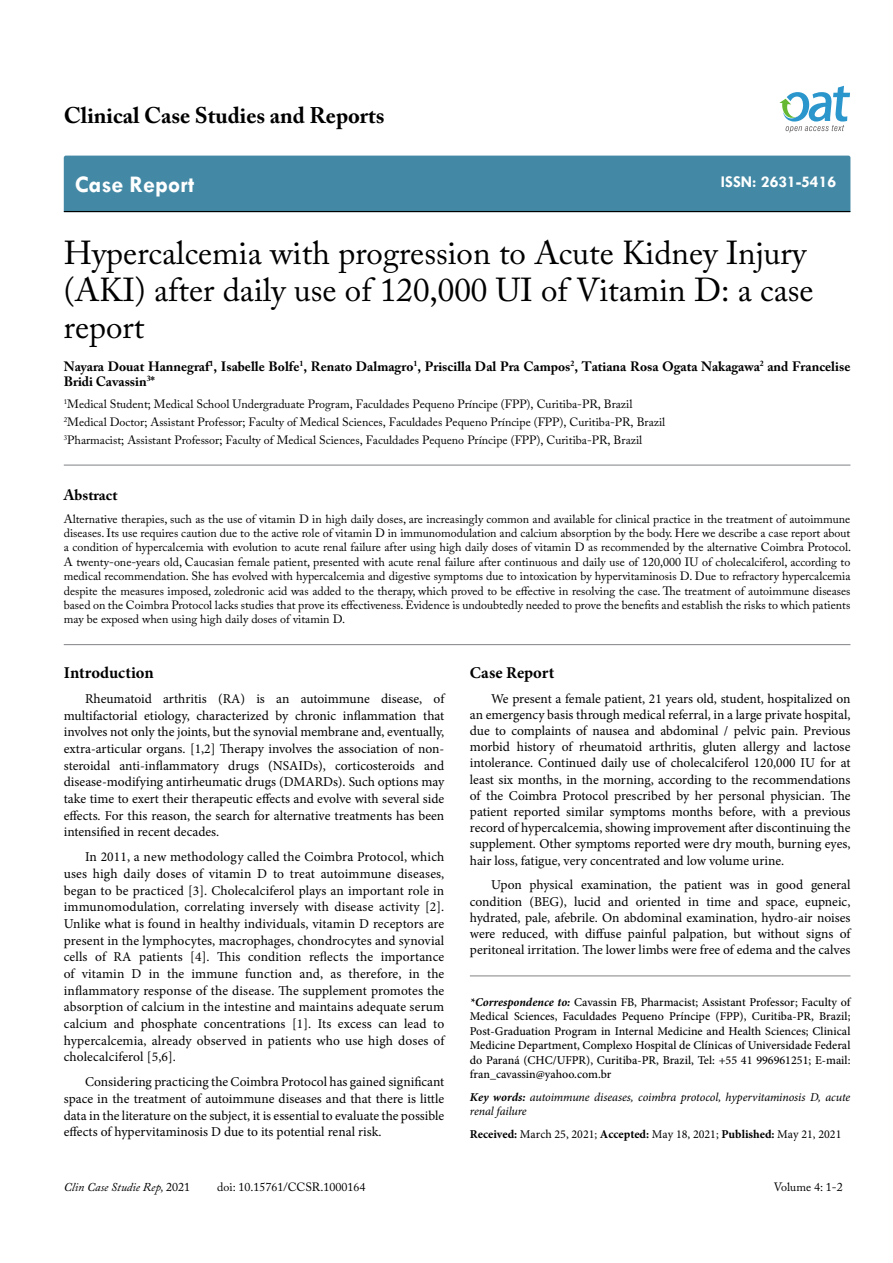
<style>
.page{position:relative;width:893px;height:1263px;background:#fff}
.page>*{position:absolute;margin:0;border:0;box-sizing:border-box;transform-origin:0 0}
.t1{font:33px/37.5px "Adobe Caslon Pro";color:#000}
.t2{font:700 24px "Tw Cen";color:#fff}
.t3{font:700 22.5px "Adobe Caslon Pro";color:#000}
.t4{font:700 16.5px "Minion Pro";letter-spacing:.005em;color:#000}
.t5{font:700 16.5px "Tw Cen";color:#fff}
.t6{font:700 15px "Adobe Caslon Pro";color:#000}
.t7{font:13.5px/16.6px "Minion Pro";color:#000;text-align:justify}
.t8{font:700 13.5px/15px "Adobe Caslon Pro";color:#000}
.t9{font:12px/14.4px "Adobe Caslon Pro";color:#000}
.t10{font:500 12px/14.4px "Minion Pro";color:#000;text-align:justify}
.t11{font:italic 12px/14.4px "Minion Pro";letter-spacing:-.01em;color:#000}
.t12{font:12px "Minion Pro";color:#000}
.t13{font:italic 12px "Adobe Caslon Pro";color:#000}
.s1{font-weight:700;font-style:italic}
.s2{font-weight:700}
.s3{font-style:normal}
</style>
<div class="page">
<div style="left:64px;top:156px;width:786px;height:55px;background:#4389a5"></div>
<hr style="left:64px;top:211px;width:786px;height:1px;background:#000">
<svg style="left:779px;top:86px;width:71px;height:47px"></svg>
<hr style="left:64px;top:465px;width:786px;height:1px;background:#808285">
<hr style="left:64px;top:644px;width:786px;height:1px;background:#808285">
<hr style="left:470px;top:976px;width:380px;height:1px;background:#808285">
<h3 class="t3" style="left:64px;top:102px;width:322px">Clinical Case Studies and Reports</h3>
<h2 class="t2" style="left:75px;top:170px;width:121px">Case Report</h2>
<p class="t5" style="left:721px;top:172px;width:117px">ISSN: 2631-5416</p>
<h1 class="t1" style="left:64px;top:233px;width:751px">Hypercalcemia with progression to Acute Kidney Injury (AKI) after daily use of 120,000 UI of Vitamin D: a case report</h1>
<p class="t8" style="left:64px;top:358px;width:788px">Nayara Douat Hannegraf<sup>1</sup>, Isabelle Bolfe<sup>1</sup>, Renato Dalmagro<sup>1</sup>, Priscilla Dal Pra Campos<sup>2</sup>, Tatiana Rosa Ogata Nakagawa<sup>2</sup> and Francelise<br>Bridi Cavassin<sup>3</sup>*</p>
<p class="t9" style="left:64px;top:395px;width:603px;line-height:18px"><sup>1</sup>Medical Student; Medical School Undergraduate Program, Faculdades Pequeno Príncipe (FPP), Curitiba-PR, Brazil<br><sup>2</sup>Medical Doctor; Assistant Professor; Faculty of Medical Sciences, Faculdades Pequeno Príncipe (FPP), Curitiba-PR, Brazil<br><sup>3</sup>Pharmacist; Assistant Professor; Faculty of Medical Sciences, Faculdades Pequeno Príncipe (FPP), Curitiba-PR, Brazil</p>
<p class="t6" style="left:64px;top:486px;width:55px">Abstract</p>
<p class="t9" style="left:64px;top:511px;width:789px;text-align:justify">Alternative therapies, such as the use of vitamin D in high daily doses, are increasingly common and available for clinical practice in the treatment of autoimmune diseases. Its use requires caution due to the active role of vitamin D in immunomodulation and calcium absorption by the body. Here we describe a case report about a condition of hypercalcemia with evolution to acute renal failure after using high daily doses of vitamin D as recommended by the alternative Coimbra Protocol.<br>A twenty-one-years old, Caucasian female patient, presented with acute renal failure after continuous and daily use of 120,000 IU of cholecalciferol, according to medical recommendation. She has evolved with hypercalcemia and digestive symptoms due to intoxication by hypervitaminosis D. Due to refractory hypercalcemia despite the measures imposed, zoledronic acid was added to the therapy, which proved to be effective in resolving the case. The treatment of autoimmune diseases based on the Coimbra Protocol lacks studies that prove its effectiveness. Evidence is undoubtedly needed to prove the benefits and establish the risks to which patients may be exposed when using high daily doses of vitamin D.</p>
<p class="t4" style="left:64px;top:661px;width:91px">Introduction</p>
<p class="t7" style="left:64px;top:690px;width:382px;text-indent:21px">Rheumatoid arthritis (RA) is an autoimmune disease, of multifactorial etiology, characterized by chronic inflammation that involves not only the joints, but the synovial membrane and, eventually, extra-articular organs. [1,2] Therapy involves the association of non&shy;steroidal anti-inflammatory drugs (NSAIDs), corticosteroids and disease-modifying antirheumatic drugs (DMARDs). Such options may take time to exert their therapeutic effects and evolve with several side effects. For this reason, the search for alternative treatments has been intensified in recent decades.</p>
<p class="t7" style="left:64px;top:849px;width:382px;text-indent:21px">In 2011, a new methodology called the Coimbra Protocol, which uses high daily doses of vitamin D to treat autoimmune diseases, began to be practiced [3]. Cholecalciferol plays an important role in immunomodulation, correlating inversely with disease activity [2].<br>Unlike what is found in healthy individuals, vitamin D receptors are present in the lymphocytes, macrophages, chondrocytes and synovial cells of RA patients [4]. This condition reflects the importance of vitamin D in the immune function and, as therefore, in the inflammatory response of the disease. The supplement promotes the absorption of calcium in the intestine and maintains adequate serum calcium and phosphate concentrations [1]. Its excess can lead to hypercalcemia, already observed in patients who use high doses of cholecalciferol [5,6].</p>
<p class="t7" style="left:64px;top:1074px;width:382px;text-indent:21px">Considering practicing the Coimbra Protocol has gained significant space in the treatment of autoimmune diseases and that there is little data in the literature on the subject, it is essential to evaluate the possible effects of hypervitaminosis D due to its potential renal risk.</p>
<p class="t4" style="left:470px;top:661px;width:86px">Case Report</p>
<p class="t7" style="left:470px;top:690px;width:382px;line-height:16.2px;text-indent:21px">We present a female patient, 21 years old, student, hospitalized on an emergency basis through medical referral, in a large private hospital, due to complaints of nausea and abdominal / pelvic pain. Previous morbid history of rheumatoid arthritis, gluten allergy and lactose intolerance. Continued daily use of cholecalciferol 120,000 IU for at least six months, in the morning, according to the recommendations of the Coimbra Protocol prescribed by her personal physician. The patient reported similar symptoms months before, with a previous record of hypercalcemia, showing improvement after discontinuing the supplement. Other symptoms reported were dry mouth, burning eyes, hair loss, fatigue, very concentrated and low volume urine.</p>
<p class="t7" style="left:470px;top:877px;width:382px;line-height:16.2px;text-indent:21px">Upon physical examination, the patient was in good general condition (BEG), lucid and oriented in time and space, eupneic, hydrated, pale, afebrile. On abdominal examination, hydro-air noises were reduced, with diffuse painful palpation, but without signs of peritoneal irritation. The lower limbs were free of edema and the calves</p>
<p class="t10" style="left:470px;top:995px;width:382px"><span class="s1">*Correspondence to:</span> Cavassin FB, Pharmacist; Assistant Professor; Faculty of Medical Sciences, Faculdades Pequeno Príncipe (FPP), Curitiba-PR, Brazil; Post-Graduation Program in Internal Medicine and Health Sciences; Clinical Medicine Department, Complexo Hospital de Clínicas of Universidade Federal do Paraná (CHC/UFPR), Curitiba-PR, Brazil, Tel: +55 41 996961251; E-mail: fran_cavassin@yahoo.com.br</p>
<p class="t11" style="left:470px;top:1090px;width:382px"><span class="s2">Key words:</span> autoimmune diseases, coimbra protocol, hypervitaminosis D, acute renal failure</p>
<p class="t12" style="left:470px;top:1126px;width:373px"><span class="s2">Received:</span> March 25, 2021; <span class="s2">Accepted:</span> May 18, 2021; <span class="s2">Published:</span> May 21, 2021</p>
<p class="t13" style="left:64px;top:1180px;width:128px">Clin Case Studie Rep, <span class="s3">2021</span></p>
<p class="t9" style="left:217px;top:1180px;width:150px">doi: 10.15761/CCSR.1000164</p>
<p class="t9" style="left:774px;top:1180px;width:71px">Volume 4: 1-2</p>
</div>
